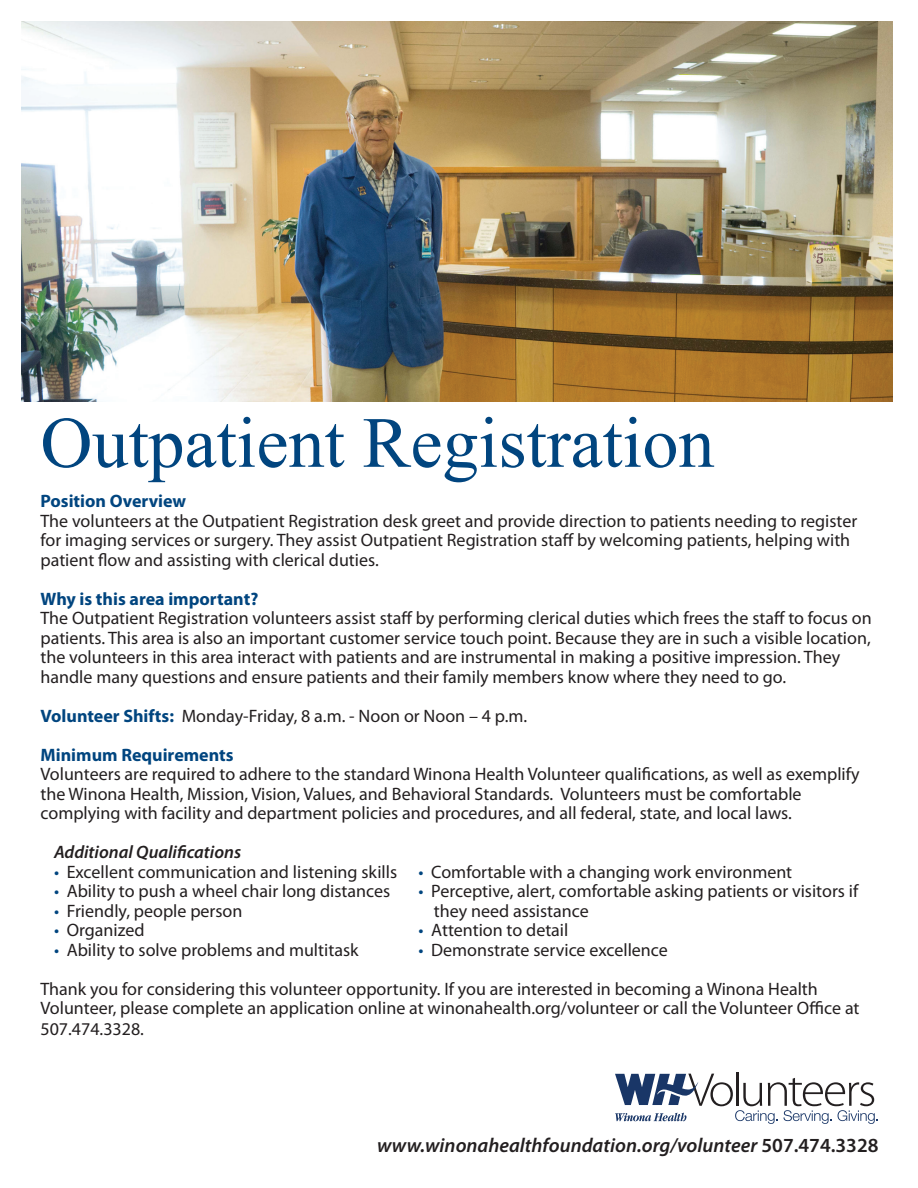
<style>
.page{position:relative;width:918px;height:1188px;background:#fff}
.page>*{position:absolute;margin:0;border:0;box-sizing:border-box;transform-origin:0 0}
.t1{font:72px "Times New Roman";color:#01457f}
.t2{font:italic 600 20.1px "Myriad Pro";color:#231f20}
.t3{font:18px/19.5px "Myriad Pro";color:#231f20}
.t4{font:700 18px "Myriad Pro";color:#01457f}
.t5{font:italic 600 18px "Myriad Pro";color:#231f20}
.s1{font-weight:700;color:#01457f}
.s2{color:#01457f}
.s3{font-style:normal}
</style>
<div class="page">
<hr style="left:736px;top:1072px;width:2px;height:34px;background:#231f20">
<svg style="left:615px;top:1074px;width:263px;height:50px"></svg>
<img style="left:22px;top:22px;width:870px;height:380px">
<h1 class="t1" style="left:40px;top:394px;width:675px">Outpatient Registration</h1>
<p class="t4" style="left:40px;top:489px;width:147px">Position Overview</p>
<p class="t3" style="left:40px;top:511px;width:818px">The volunteers at the Outpatient Registration desk greet and provide direction to patients needing to register for imaging services or surgery. They assist Outpatient Registration staff by welcoming patients, helping with patient flow and assisting with clerical duties.</p>
<p class="t4" style="left:40px;top:587px;width:219px">Why is this area important?</p>
<p class="t3" style="left:40px;top:608px;width:833px">The Outpatient Registration volunteers assist staff by performing clerical duties which frees the staff to focus on patients. This area is also an important customer service touch point. Because they are in such a visible location, the volunteers in this area interact with patients and are instrumental in making a positive impression. They handle many questions and ensure patients and their family members know where they need to go.</p>
<p class="t3" style="left:40px;top:696px;width:488px;line-height:39px"><span class="s1">Volunteer Shifts:</span> Monday-Friday, 8 a.m. - Noon or Noon – 4 p.m.<br><span class="s1">Minimum Requirements</span></p>
<p class="t3" style="left:40px;top:764px;width:821px">Volunteers are required to adhere to the standard Winona Health Volunteer qualifications, as well as exemplify the Winona Health, Mission, Vision, Values, and Behavioral Standards. Volunteers must be comfortable complying with facility and department policies and procedures, and all federal, state, and local laws.</p>
<p class="t5" style="left:54px;top:841px;width:189px">Additional Qualifications</p>
<p class="t3" style="left:54px;top:862px;width:740px"><span class="s2">•</span> Excellent communication and listening skills <span class="s2">•</span> Comfortable with a changing work environment</p>
<p class="t3" style="left:54px;top:881px;width:338px"><span class="s2">•</span> Ability to push a wheel chair long distances</p>
<p class="t3" style="left:418px;top:881px;width:441px"><span class="s2">•</span> Perceptive, alert, comfortable asking patients or visitors if</p>
<p class="t3" style="left:54px;top:901px;width:190px"><span class="s2">•</span> Friendly, people person</p>
<p class="t3" style="left:434px;top:901px;width:157px">they need assistance</p>
<p class="t3" style="left:54px;top:920px;width:92px"><span class="s2">•</span> Organized</p>
<p class="t3" style="left:418px;top:920px;width:151px"><span class="s2">•</span> Attention to detail</p>
<p class="t3" style="left:54px;top:940px;width:306px"><span class="s2">•</span> Ability to solve problems and multitask</p>
<p class="t3" style="left:40px;top:930px;width:779px;line-height:39px;text-indent:378px"><span class="s2">•</span> Demonstrate service excellence<br>Thank you for considering this volunteer opportunity. If you are interested in becoming a Winona Health</p>
<p class="t3" style="left:40px;top:997px;width:821px;line-height:21px">Volunteer, please complete an application online at winonahealth.org/volunteer or call the Volunteer Office at<br>507.474.3328.</p>
<p class="t2" style="left:377px;top:1132px;width:503px">www.winonahealthfoundation.org/volunteer <span class="s3">507.474.3328</span></p>
</div>
